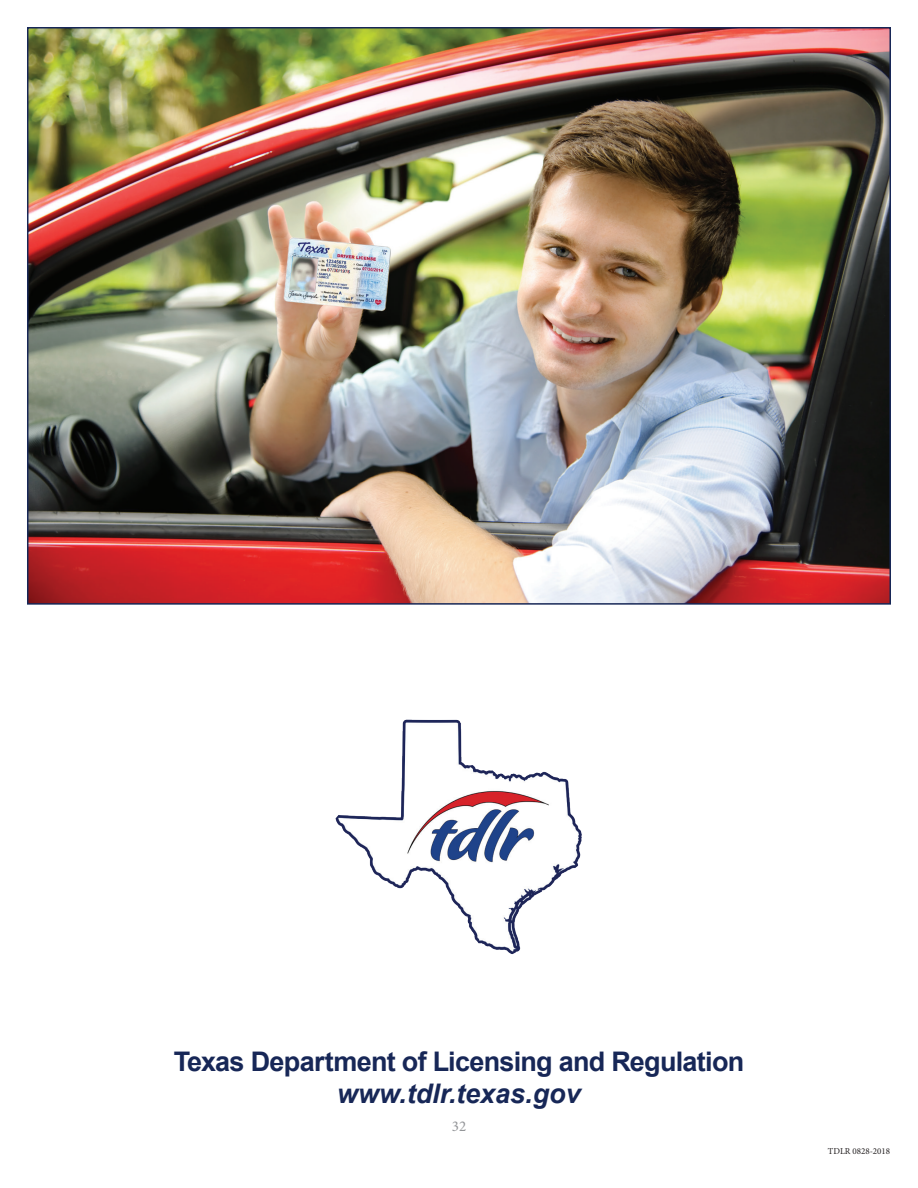
<style>
.page{position:relative;width:918px;height:1188px;background:#fff}
.page>*{position:absolute;margin:0;border:0;box-sizing:border-box;transform-origin:0 0}
.t1{font:700 27px "Arial";letter-spacing:-.025em;color:#172757}
.t2{font:italic 700 27px "Arial";color:#172757}
.t3{font:15px "Minion Pro";color:#939598}
.t4{font:9px "Minion Pro";color:#231f20}
</style>
<div class="page">
<img style="left:30px;top:30px;width:858px;height:572px">
<img style="left:335px;top:719px;width:247px;height:236px">
<p class="t1" style="left:174px;top:1042px;width:572px">Texas Department of Licensing and Regulation</p>
<p class="t2" style="left:337px;top:1076px;width:245px">www.tdlr.texas.gov</p>
<p class="t3" style="left:452px;top:1117px;width:16px">32</p>
<p class="t4" style="left:828px;top:1145px;width:64px">TDLR 0828-2018</p>
</div>
